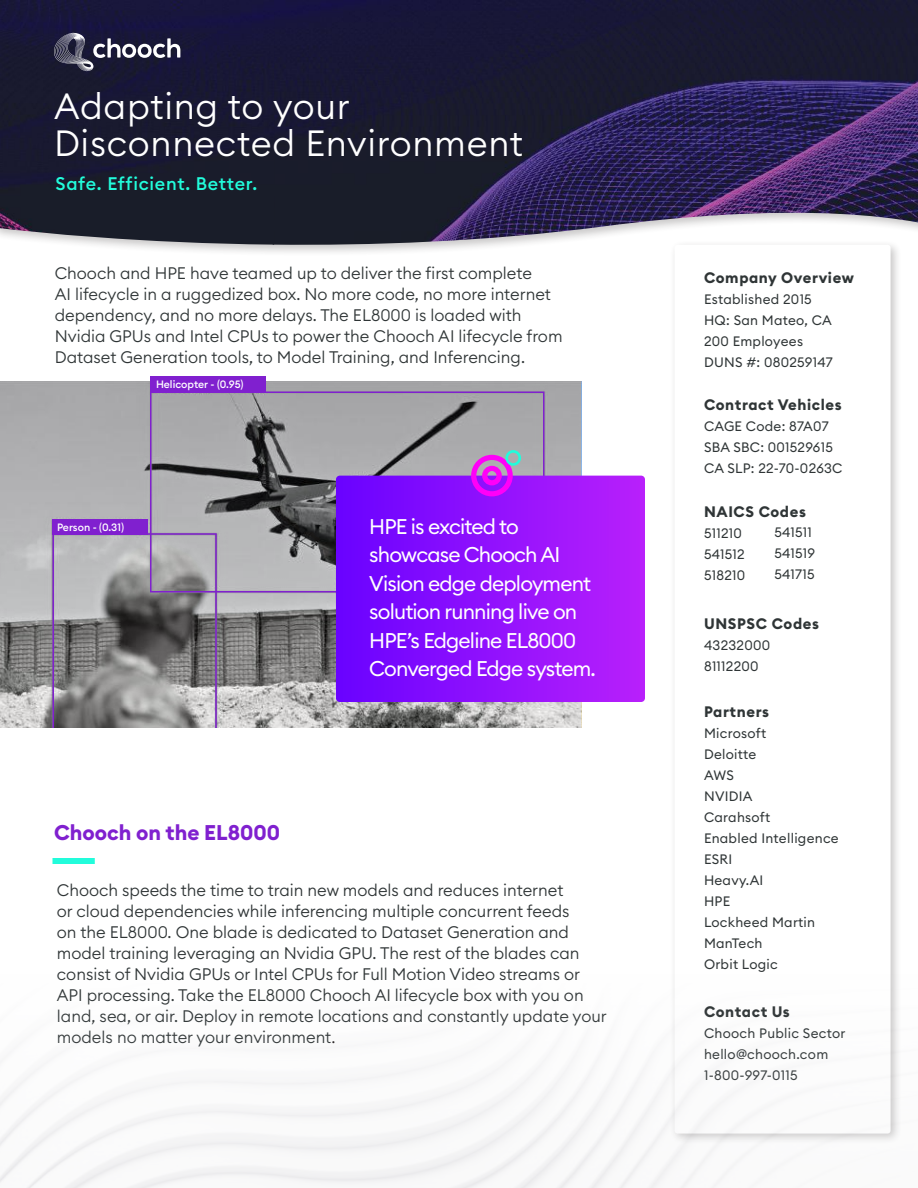
<style>
.page{position:relative;width:918px;height:1188px;background:#fff}
.page>*{position:absolute;margin:0;border:0;box-sizing:border-box;transform-origin:0 0}
.t1{font:300 36px/36.9px "Euclid Circular B";letter-spacing:.02em;color:#fff}
.t2{font:21px/28.5px "Euclid Circular B";letter-spacing:-.04em;color:#fff}
.t3{font:700 21px "Euclid Circular B";color:#8020cf}
.t4{font:500 18px "Euclid Circular B";letter-spacing:.04em;color:#22fcdb}
.t5{font:300 16.5px/21.1px "Euclid Circular B";color:#2f3536}
.t6{font:700 15px "Euclid Circular B";letter-spacing:.04em;color:#2f3536}
.t7{font:13.5px/21px "Euclid Circular B";letter-spacing:.02em;color:#2f3536}
.t8{font:500 10.5px "Euclid Circular B";color:#fff}
.s1{font-family:"Minion Pro";font-weight:400;font-size:18px;color:#241f1f}
</style>
<div class="page">
<div style="left:669px;top:240px;width:233px;height:905px;background:#241f1f;opacity:.25"></div>
<div style="left:675px;top:245px;width:216px;height:889px;background:#fff;border-radius:3px"></div>
<svg style="left:0;top:381px;width:581px;height:347px;background:#a5a4a5"></svg>
<div style="left:0;top:0;width:918px;height:257px;background:#241f1f;opacity:.25"></div>
<img style="left:724px;top:0;width:194px;height:222px">
<img style="left:0;top:0;width:724px;height:246px">
<svg style="left:54px;top:32px;width:126px;height:40px;background:#45445c"></svg>
<svg style="left:52px;top:532px;width:166px;height:196px;background:#8a888b"></svg>
<svg style="left:149px;top:391px;width:396px;height:202px;background:#99979d"></svg>
<div style="left:52px;top:519px;width:96px;height:15px;background:#8020cf"></div>
<div style="left:150px;top:376px;width:116px;height:16px;background:#8020cf"></div>
<svg style="left:336px;top:476px;width:309px;height:226px;background:#9010fc"></svg>
<div style="left:471px;top:455px;width:42px;height:41px;border:5px solid #ff00f8;border-radius:50%"></div>
<div style="left:505px;top:450px;width:16px;height:16px;border:3px solid #22fcdb;border-radius:50%"></div>
<div style="left:482px;top:466px;width:20px;height:19px;border:5px solid #ff00f8;border-radius:50%"></div>
<img style="left:0;top:812px;width:902px;height:376px">
<h1 class="t1" style="left:54px;top:87px;width:471px">Adapting to your<br>Disconnected Environment</h1>
<p class="t4" style="left:56px;top:172px;width:203px">Safe. Efficient. Better.</p>
<p class="t5" style="left:55px;top:262px;width:509px">Chooch and HPE have teamed up to deliver the first complete<br>AI lifecycle in a ruggedized box. No more code, no more internet dependency, and no more delays. The EL8000 is loaded with Nvidia GPUs and Intel CPUs to power the Chooch AI lifecycle from Dataset Generation tools, to Model Training, and Inferencing.</p>
<p class="t6" style="left:704px;top:268px;width:151px">Company Overview</p>
<p class="t7" style="left:704px;top:288px;width:130px">Established 2015<br>HQ: San Mateo, CA<br>200 Employees<br>DUNS #: 080259147</p>
<p class="t8" style="left:156px;top:378px;width:89px">Helicopter - (0.95)</p>
<p class="t8" style="left:57px;top:520px;width:69px">Person - (0.31)</p>
<p class="t3" style="left:54px;top:819px;width:228px">Chooch on the EL8000</p>
<p class="t2" style="left:369px;top:512px;width:228px">HPE is excited to showcase Chooch AI<br>Vision edge deployment solution running live on<br>HPE’s Edgeline EL8000<br>Converged Edge system.</p>
<p class="t5" style="left:57px;top:879px;width:551px">Chooch speeds the time to train new models and reduces internet<br>or cloud dependencies while inferencing multiple concurrent feeds<br>on the EL8000. One blade is dedicated to Dataset Generation and model training leveraging an Nvidia GPU. The rest of the blades can consist of Nvidia GPUs or Intel CPUs for Full Motion Video streams or API processing. Take the EL8000 Chooch AI lifecycle box with you on land, sea, or air. Deploy in remote locations and constantly update your models no matter your environment<span class="s1">.</span></p>
<p class="t6" style="left:704px;top:395px;width:139px">Contract Vehicles</p>
<p class="t7" style="left:704px;top:415px;width:140px">CAGE Code: 87A07<br>SBA SBC: 001529615<br>CA SLP: 22-70-0263C</p>
<p class="t6" style="left:704px;top:502px;width:103px">NAICS Codes</p>
<p class="t7" style="left:704px;top:523px;width:43px">511210<br>541512<br>518210</p>
<p class="t7" style="left:774px;top:521px;width:42px">541511<br>541519<br>541715</p>
<p class="t6" style="left:704px;top:614px;width:116px">UNSPSC Codes</p>
<p class="t7" style="left:704px;top:635px;width:68px">43232000<br>81112200</p>
<p class="t6" style="left:704px;top:702px;width:67px">Partners</p>
<p class="t7" style="left:704px;top:722px;width:136px">Microsoft<br>Deloitte<br>AWS<br>NVIDIA<br>Carahsoft<br>Enabled Intelligence<br>ESRI<br>Heavy.AI<br>HPE<br>Lockheed Martin<br>ManTech<br>Orbit Logic</p>
<p class="t6" style="left:704px;top:1002px;width:87px">Contact Us</p>
<p class="t7" style="left:704px;top:1022px;width:143px">Chooch Public Sector hello@chooch.com<br>1-800-997-0115</p>
</div>
